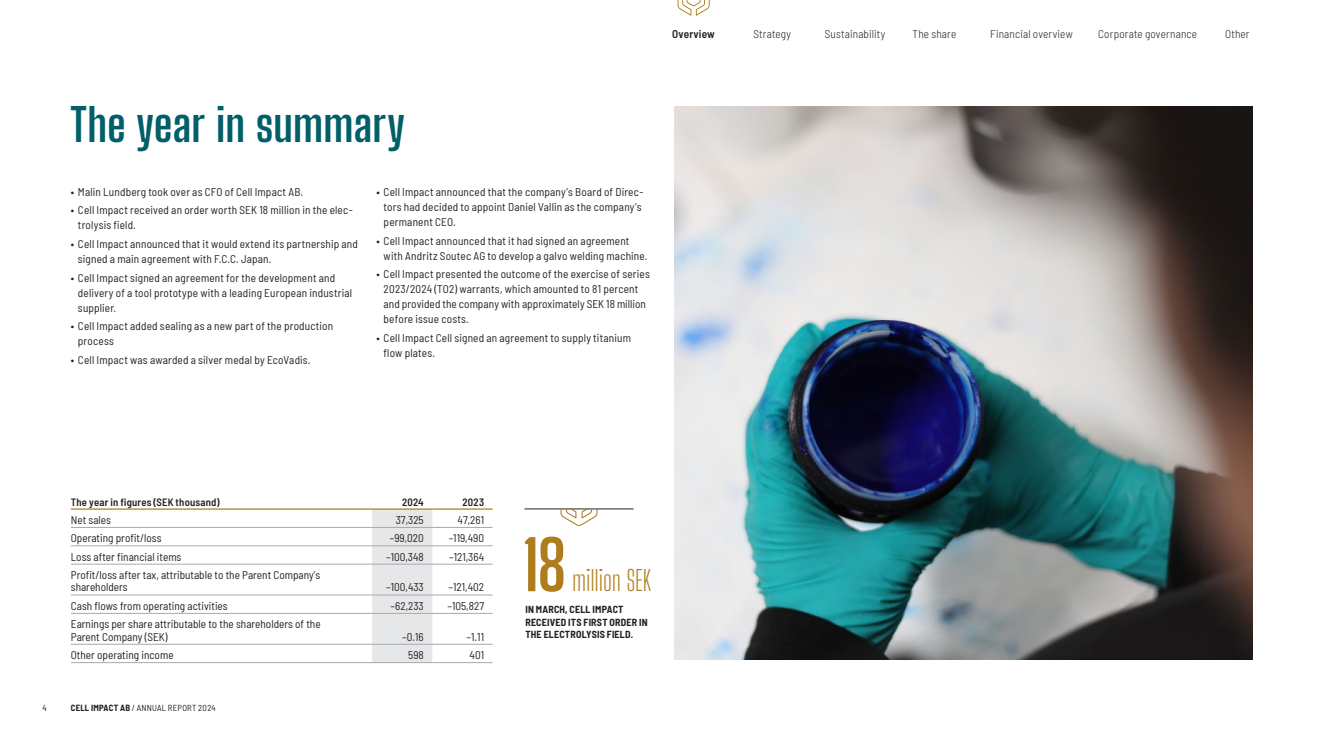
<style>
.page{position:relative;width:1322px;height:745px;background:#fff}
.page>*{position:absolute;margin:0;border:0;box-sizing:border-box;transform-origin:0 0}
.F-17-Caption-Chart-Text{font:700 67.5px "Big Shoulders Display";color:#ae7e1e}
.F-02-H1-Heading{font:700 45px "Big Shoulders Display";letter-spacing:.01em;color:#005f69}
.F-17-Caption-Chart-Text-2{font:300 27.5px "Big Shoulders Display";letter-spacing:-.005em;color:#ae7e1e}
.F-11-B3-Body_bullet_list{font:semi-condensed 11.25px/15px "Barlow";letter-spacing:.015em;color:#231f20}
.F-20-Table{font:semi-condensed 11.25px/12.5px "Barlow";color:#231f20}
.t1{font:300 semi-condensed 11.25px "Barlow";letter-spacing:.015em;color:#231f20}
.t2{font:600 semi-condensed 11.25px "Barlow";letter-spacing:.015em;color:#231f20}
.F-23-Table-Head{font:600 semi-condensed 10.62px "Barlow";letter-spacing:.015em;color:#231f20}
.F-07-H6-Heading{font:700 semi-condensed 10px/12.5px "Barlow";letter-spacing:.015em;color:#231f20}
.t3{font:semi-condensed 8.75px "Barlow";letter-spacing:.025em;color:#231f20}
.s1{font-weight:700}
</style>
<div class="page">
<svg style="left:677px;top:0;width:33px;height:16px"></svg>
<hr style="left:524px;top:508px;width:109px;height:1px;background:#231f20">
<svg style="left:560px;top:508px;width:37px;height:18px"></svg>
<img style="left:674px;top:106px;width:578px;height:553px">
<div style="left:372px;top:509px;width:60px;height:153px;background:#e6e7e9"></div>
<hr style="left:71px;top:612px;width:301px;height:1px;background:#a8a9ad">
<hr style="left:432px;top:612px;width:61px;height:1px;background:#a8a9ad">
<hr style="left:71px;top:643px;width:301px;height:1px;background:#a8a9ad">
<hr style="left:372px;top:643px;width:60px;height:1px;background:#a8a9ad">
<hr style="left:432px;top:643px;width:61px;height:1px;background:#a8a9ad">
<hr style="left:372px;top:662px;width:60px;height:1px;background:#a8a9ad">
<hr style="left:71px;top:662px;width:301px;height:1px;background:#a8a9ad">
<hr style="left:432px;top:662px;width:61px;height:1px;background:#a8a9ad">
<hr style="left:71px;top:527px;width:301px;height:1px;background:#a8a9ad">
<hr style="left:372px;top:527px;width:60px;height:1px;background:#a8a9ad">
<hr style="left:432px;top:527px;width:61px;height:1px;background:#a8a9ad">
<hr style="left:71px;top:594px;width:301px;height:1px;background:#a8a9ad">
<hr style="left:432px;top:594px;width:61px;height:1px;background:#a8a9ad">
<hr style="left:372px;top:612px;width:60px;height:1px;background:#a8a9ad">
<hr style="left:71px;top:545px;width:301px;height:1px;background:#a8a9ad">
<hr style="left:372px;top:545px;width:60px;height:1px;background:#a8a9ad">
<hr style="left:432px;top:545px;width:61px;height:1px;background:#a8a9ad">
<hr style="left:71px;top:563px;width:301px;height:1px;background:#a8a9ad">
<hr style="left:372px;top:563px;width:60px;height:1px;background:#a8a9ad">
<hr style="left:432px;top:563px;width:61px;height:1px;background:#a8a9ad">
<hr style="left:372px;top:594px;width:60px;height:1px;background:#a8a9ad">
<hr style="left:71px;top:508px;width:301px;height:1px;background:#ae7e1e">
<hr style="left:372px;top:508px;width:60px;height:1px;background:#ae7e1e">
<hr style="left:432px;top:508px;width:61px;height:1px;background:#ae7e1e">
<p class="t2" style="left:672px;top:26px;width:44px">Overview</p>
<p class="t1" style="left:753px;top:26px;width:39px">Strategy</p>
<p class="t1" style="left:825px;top:26px;width:62px">Sustainability</p>
<p class="t1" style="left:912px;top:26px;width:45px">The share</p>
<p class="t1" style="left:990px;top:26px;width:84px">Financial overview</p>
<p class="t1" style="left:1098px;top:26px;width:100px">Corporate governance</p>
<p class="t1" style="left:1225px;top:26px;width:26px">Other</p>
<h1 class="F-02-H1-Heading" style="left:71px;top:89px;width:335px">The year in summary</h1>
<p class="F-11-B3-Body_bullet_list" style="left:71px;top:183px;width:234px">• Malin Lundberg took over as CFO of Cell Impact AB.</p>
<p class="F-11-B3-Body_bullet_list" style="left:78px;top:202px;width:276px;text-indent:-7px">• Cell Impact received an order worth SEK 18 million in the elec&shy;trolysis field.</p>
<p class="F-11-B3-Body_bullet_list" style="left:78px;top:235px;width:281px;text-indent:-7px">• Cell Impact announced that it would extend its partnership and signed a main agreement with F.C.C. Japan.</p>
<p class="F-11-B3-Body_bullet_list" style="left:78px;top:269px;width:276px;text-indent:-7px">• Cell Impact signed an agreement for the development and delivery of a tool prototype with a leading European industrial supplier.</p>
<p class="F-11-B3-Body_bullet_list" style="left:78px;top:317px;width:257px;text-indent:-7px">• Cell Impact added sealing as a new part of the production process</p>
<p class="F-11-B3-Body_bullet_list" style="left:71px;top:351px;width:241px">• Cell Impact was awarded a silver medal by EcoVadis.</p>
<p class="F-11-B3-Body_bullet_list" style="left:384px;top:183px;width:261px;text-indent:-7px">• Cell Impact announced that the company’s Board of Direc&shy;tors had decided to appoint Daniel Vallin as the company’s permanent CEO.</p>
<p class="F-11-B3-Body_bullet_list" style="left:384px;top:232px;width:265px;text-indent:-7px">• Cell Impact announced that it had signed an agreement with Andritz Soutec AG to develop a galvo welding machine.</p>
<p class="F-11-B3-Body_bullet_list" style="left:384px;top:265px;width:268px;text-indent:-7px">• Cell Impact presented the outcome of the exercise of series 2023/2024 (TO2) warrants, which amounted to 81 percent and provided the company with approximately SEK 18 million before issue costs.</p>
<p class="F-11-B3-Body_bullet_list" style="left:384px;top:329px;width:249px;text-indent:-7px">• Cell Impact Cell signed an agreement to supply titanium flow plates.</p>
<p class="F-23-Table-Head" style="left:71px;top:493px;width:150px">The year in figures (SEK thousand)</p>
<p class="F-23-Table-Head" style="left:402px;top:493px;width:23px">2024</p>
<p class="F-23-Table-Head" style="left:462px;top:493px;width:23px">2023</p>
<p class="F-20-Table" style="left:71px;top:512px;width:42px">Net sales</p>
<p class="F-20-Table" style="left:396px;top:512px;width:30px">37,325</p>
<p class="F-20-Table" style="left:457px;top:512px;width:28px">47,261</p>
<p class="F-20-Table" style="left:71px;top:530px;width:92px">Operating profit/loss</p>
<p class="F-20-Table" style="left:390px;top:530px;width:36px">–99,020</p>
<p class="F-20-Table" style="left:449px;top:530px;width:37px">–119,490</p>
<p class="F-20-Table" style="left:71px;top:549px;width:112px">Loss after financial items</p>
<p class="F-20-Table" style="left:386px;top:549px;width:39px">–100,348</p>
<p class="F-20-Table" style="left:449px;top:549px;width:37px">–121,364</p>
<p class="F-20-Table" style="left:71px;top:567px;width:251px">Profit/loss after tax, attributable to the Parent Company’s shareholders</p>
<p class="F-20-Table" style="left:386px;top:580px;width:39px">–100,433</p>
<p class="F-20-Table" style="left:448px;top:580px;width:37px">–121,402</p>
<p class="F-20-Table" style="left:71px;top:598px;width:158px">Cash flows from operating activities</p>
<p class="F-20-Table" style="left:390px;top:598px;width:35px">–62,233</p>
<p class="F-20-Table" style="left:447px;top:598px;width:38px">–105,827</p>
<p class="F-20-Table" style="left:71px;top:616px;width:251px">Earnings per share attributable to the shareholders of the</p>
<p class="F-20-Table" style="left:71px;top:629px;width:98px">Parent Company (SEK)</p>
<p class="F-20-Table" style="left:402px;top:629px;width:23px">–0.16</p>
<p class="F-20-Table" style="left:466px;top:629px;width:19px">–1.11</p>
<p class="F-20-Table" style="left:71px;top:647px;width:104px">Other operating income</p>
<p class="F-20-Table" style="left:408px;top:647px;width:17px">598</p>
<p class="F-20-Table" style="left:469px;top:647px;width:16px">401</p>
<p class="t3" style="left:43px;top:700px;width:6px">4</p>
<p class="t3" style="left:71px;top:700px;width:146px"><span class="s1">CELL IMPACT AB</span> / ANNUAL REPORT 2024</p>
<p class="F-17-Caption-Chart-Text" style="left:522px;top:511px;width:45px">18</p>
<p class="F-17-Caption-Chart-Text-2" style="left:572px;top:560px;width:80px">million SEK</p>
<h6 class="F-07-H6-Heading" style="left:525px;top:602px;width:124px">IN MARCH, CELL IMPACT<br>RECEIVED ITS FIRST ORDER IN<br>THE ELECTROLYSIS FIELD.</h6>
</div>
